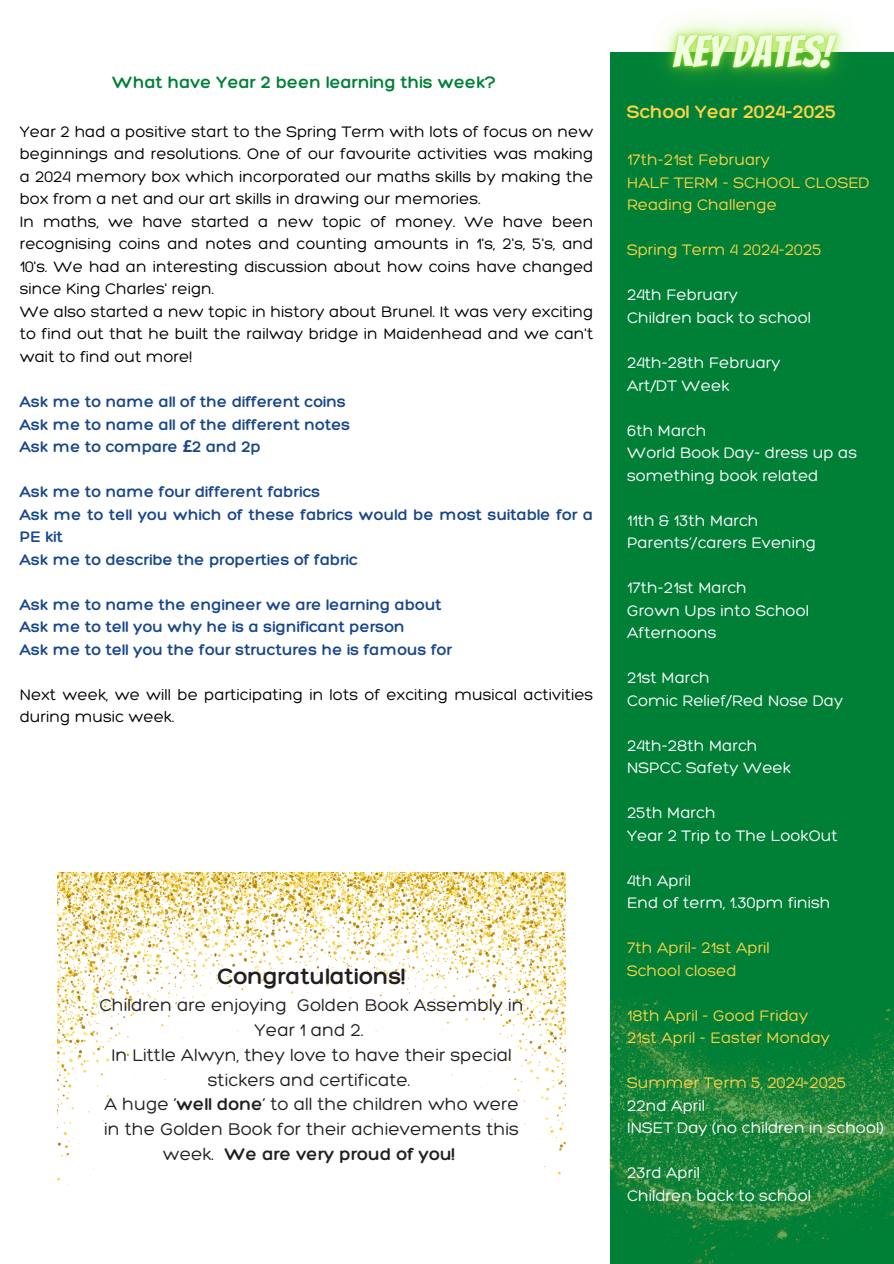
<style>
.page{position:relative;width:894px;height:1264px;background:#fff}
.page>*{position:absolute;margin:0;border:0;box-sizing:border-box;transform-origin:0 0}
.t1{font:300 24px "Hero";color:#231f20}
.t2{font:300 19.5px "Hero";color:#fcd145}
.t3{font:300 18.45px/24.8px "Hero";color:#231f20;text-align:center}
.t4{font:300 18px "Hero";color:#008037}
.t5{font:300 16.5px/22.5px "Hero";color:#000;text-align:justify}
.t6{font:300 16.5px/22.5px "Hero";color:#fff}
.t7{font:300 16.5px/22.5px "Hero";color:#1a4789}
.t8{font:300 16.5px "Hero";color:#fcd145}
.s1{font-family:"Noto Sans";font-weight:700}
.s2{font-style:inherit}
</style>
<div class="page">
<div style="left:609px;top:52px;width:284px;height:1211px;background:#008037"></div>
<img style="left:609px;top:998px;width:284px;height:265px">
<img style="left:58px;top:872px;width:507px;height:313px">
<img style="left:659px;top:18px;width:189px;height:61px">
<h2 class="t4" style="left:112px;top:71px;width:385px">What have Year 2 been learning this week?</h2>
<p class="t5" style="left:20px;top:120px;width:575px">Year 2 had a positive start to the Spring Term with lots of focus on new beginnings and resolutions. One of our favourite activities was making a 2024 memory box which incorporated our maths skills by making the box from a net and our art skills in drawing our memories.</p>
<p class="t5" style="left:20px;top:210px;width:575px">In maths, we have started a new topic of money. We have been recognising coins and notes and counting amounts in 1's, 2's, 5's, and 10's. We had an interesting discussion about how coins have changed since King Charles' reign.</p>
<p class="t5" style="left:20px;top:300px;width:575px">We also started a new topic in history about Brunel. It was very exciting to find out that he built the railway bridge in Maidenhead and we can't wait to find out more!</p>
<p class="t7" style="left:20px;top:390px;width:327px">Ask me to name all of the different coins</p>
<p class="t7" style="left:20px;top:412px;width:332px">Ask me to name all of the different notes</p>
<p class="t7" style="left:20px;top:435px;width:243px">Ask me to compare <span class="s1">£</span>2 and 2p</p>
<p class="t7" style="left:20px;top:480px;width:302px">Ask me to name four different fabrics</p>
<p class="t7" style="left:20px;top:502px;width:575px">Ask me to tell you which of these fabrics would be most suitable for a<br>PE kit</p>
<p class="t7" style="left:20px;top:547px;width:340px">Ask me to describe the properties of fabric</p>
<p class="t7" style="left:20px;top:592px;width:423px">Ask me to name the engineer we are learning about</p>
<p class="t7" style="left:20px;top:615px;width:386px">Ask me to tell you why he is a significant person</p>
<p class="t7" style="left:20px;top:637px;width:434px">Ask me to tell you the four structures he is famous for</p>
<p class="t5" style="left:20px;top:682px;width:575px">Next week, we will be participating in lots of exciting musical activities during music week.</p>
<p class="t1" style="left:217px;top:961px;width:190px">Congratulations!</p>
<p class="t3" style="left:100px;top:992px;width:425px">Children are enjoying Golden Book Assembly in Year 1 and 2.<br>In Little Alwyn, they love to have their special stickers and certificate.<br>A huge ‘<span class="s2">well done</span>’ to all the children who were in the Golden Book for their achievements this week. <span class="s2">We are very proud of you!</span></p>
<p class="t2" style="left:627px;top:100px;width:211px">School Year 2024-2025</p>
<h2 class="t8" style="left:627px;top:150px;width:144px">17th-21st February</h2>
<p class="t8" style="left:627px;top:172px;width:244px">HALF TERM - SCHOOL CLOSED</p>
<h2 class="t8" style="left:627px;top:195px;width:151px">Reading Challenge</h2>
<p class="t8" style="left:627px;top:240px;width:196px">Spring Term 4 2024-2025</p>
<p class="t6" style="left:627px;top:283px;width:112px">24th February</p>
<p class="t6" style="left:627px;top:306px;width:185px">Children back to school</p>
<p class="t6" style="left:627px;top:351px;width:155px">24th-28th February</p>
<p class="t6" style="left:627px;top:373px;width:104px">Art/DT Week</p>
<p class="t6" style="left:627px;top:418px;width:81px">6th March</p>
<p class="t6" style="left:627px;top:441px;width:232px">World Book Day- dress up as something book related</p>
<p class="t6" style="left:627px;top:508px;width:133px">11th &amp; 13th March</p>
<p class="t6" style="left:627px;top:531px;width:190px">Parents’/carers Evening</p>
<p class="t6" style="left:627px;top:576px;width:121px">17th-21st March</p>
<p class="t6" style="left:627px;top:598px;width:183px">Grown Ups into School<br>Afternoons</p>
<p class="t6" style="left:627px;top:666px;width:84px">21st March</p>
<p class="t6" style="left:627px;top:688px;width:217px">Comic Relief/Red Nose Day</p>
<p class="t6" style="left:627px;top:733px;width:132px">24th-28th March</p>
<p class="t6" style="left:627px;top:756px;width:165px">NSPCC Safety Week</p>
<p class="t6" style="left:627px;top:801px;width:90px">25th March</p>
<p class="t6" style="left:627px;top:823px;width:212px">Year 2 Trip to The LookOut</p>
<p class="t6" style="left:627px;top:868px;width:65px">4th April</p>
<p class="t6" style="left:627px;top:891px;width:205px">End of term, 1.30pm finish</p>
<p class="t8" style="left:627px;top:937px;width:144px">7th April- 21st April</p>
<p class="t8" style="left:627px;top:960px;width:111px">School closed</p>
<p class="t8" style="left:627px;top:1005px;width:183px">18th April - Good Friday</p>
<p class="t8" style="left:627px;top:1027px;width:204px">21st April - Easter Monday</p>
<p class="t8" style="left:627px;top:1072px;width:221px">Summer Term 5, 2024-2025</p>
<p class="t6" style="left:627px;top:1093px;width:79px">22nd April</p>
<p class="t6" style="left:627px;top:1116px;width:258px">INSET Day (no children in school)</p>
<p class="t6" style="left:627px;top:1161px;width:74px">23rd April</p>
<p class="t6" style="left:627px;top:1183px;width:185px">Children back to school</p>
</div>
